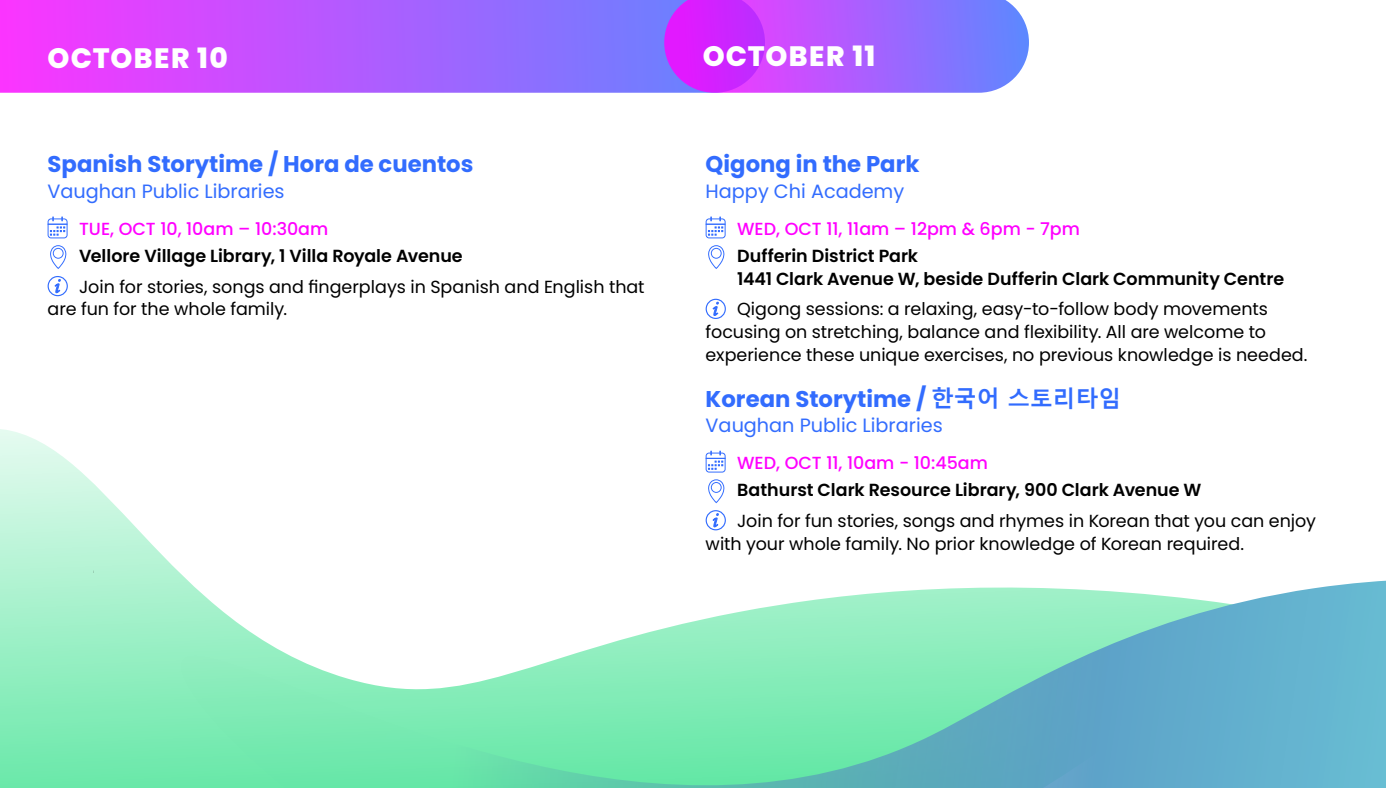
<style>
.page{position:relative;width:1386px;height:788px;background:#fff}
.page>*{position:absolute;margin:0;border:0;box-sizing:border-box;transform-origin:0 0}
.t1{font:800 28px "Poppins";letter-spacing:.045em;color:#fff}
.t2{font:700 22.75px "Poppins";color:#326cfe}
.t3{font:19.25px "Poppins";color:#326cfe}
.t4{font:17.5px/22.8px "Poppins";color:#000}
.t5{font:600 17.5px/22.8px "Poppins";color:#000}
.t6{font:500 17.5px "Poppins";color:#f0f}
.s1{font-family:"Malgun Gothic"}
</style>
<div class="page">
<svg style="left:706px;top:216px;width:20px;height:22px"></svg>
<svg style="left:708px;top:245px;width:16px;height:24px"></svg>
<div style="left:706px;top:299px;width:20px;height:20px;border:1px solid #326cfe;border-radius:50%"></div>
<svg style="left:713px;top:302px;width:6px;height:14px"></svg>
<svg style="left:0;top:429px;width:726px;height:359px"></svg>
<svg style="left:158px;top:578px;width:1228px;height:210px"></svg>
<svg style="left:48px;top:216px;width:20px;height:22px"></svg>
<svg style="left:50px;top:245px;width:16px;height:24px"></svg>
<div style="left:48px;top:276px;width:20px;height:20px;border:1px solid #326cfe;border-radius:50%"></div>
<svg style="left:55px;top:279px;width:6px;height:14px"></svg>
<svg style="left:1px;top:0;width:663px;height:93px;background:#b658ff"></svg>
<svg style="left:664px;top:0;width:365px;height:93px;background:#ab5aff"></svg>
<h1 class="t1" style="left:48px;top:41px;width:182px">OCTOBER 10</h1>
<h1 class="t1" style="left:703px;top:40px;width:174px">OCTOBER 11</h1>
<h2 class="t2" style="left:48px;top:151px;width:427px">Spanish Storytime / Hora de cuentos</h2>
<p class="t3" style="left:48px;top:180px;width:239px">Vaughan Public Libraries</p>
<p class="t6" style="left:79px;top:218px;width:251px">TUE, OCT 10, 10am – 10:30am</p>
<p class="t5" style="left:79px;top:245px;width:385px">Vellore Village Library, 1 Villa Royale Avenue</p>
<p class="t4" style="left:48px;top:275px;width:599px;text-indent:32px">Join for stories, songs and fingerplays in Spanish and English that are fun for the whole family.</p>
<h2 class="t2" style="left:706px;top:151px;width:215px">Qigong in the Park</h2>
<p class="t3" style="left:706px;top:180px;width:200px">Happy Chi Academy</p>
<p class="t6" style="left:737px;top:218px;width:344px">WED, OCT 11, 11am – 12pm &amp; 6pm - 7pm</p>
<p class="t5" style="left:737px;top:245px;width:549px">Dufferin District Park<br>1441 Clark Avenue W, beside Dufferin Clark Community Centre</p>
<p class="t4" style="left:706px;top:298px;width:604px;text-indent:32px">Qigong sessions: a relaxing, easy-to-follow body movements focusing on stretching, balance and flexibility. All are welcome to experience these unique exercises, no previous knowledge is needed.</p>
<h2 class="t2" style="left:706px;top:385px;width:417px">Korean Storytime / <span class="s1">한국어 스토리타임</span></h2>
<p class="t3" style="left:706px;top:414px;width:239px">Vaughan Public Libraries</p>
<p class="t6" style="left:737px;top:452px;width:252px">WED, OCT 11, 10am - 10:45am</p>
<p class="t5" style="left:737px;top:479px;width:466px">Bathurst Clark Resource Library, 900 Clark Avenue W</p>
<p class="t4" style="left:706px;top:509px;width:612px;text-indent:32px">Join for fun stories, songs and rhymes in Korean that you can enjoy with your whole family. No prior knowledge of Korean required.</p>
</div>
